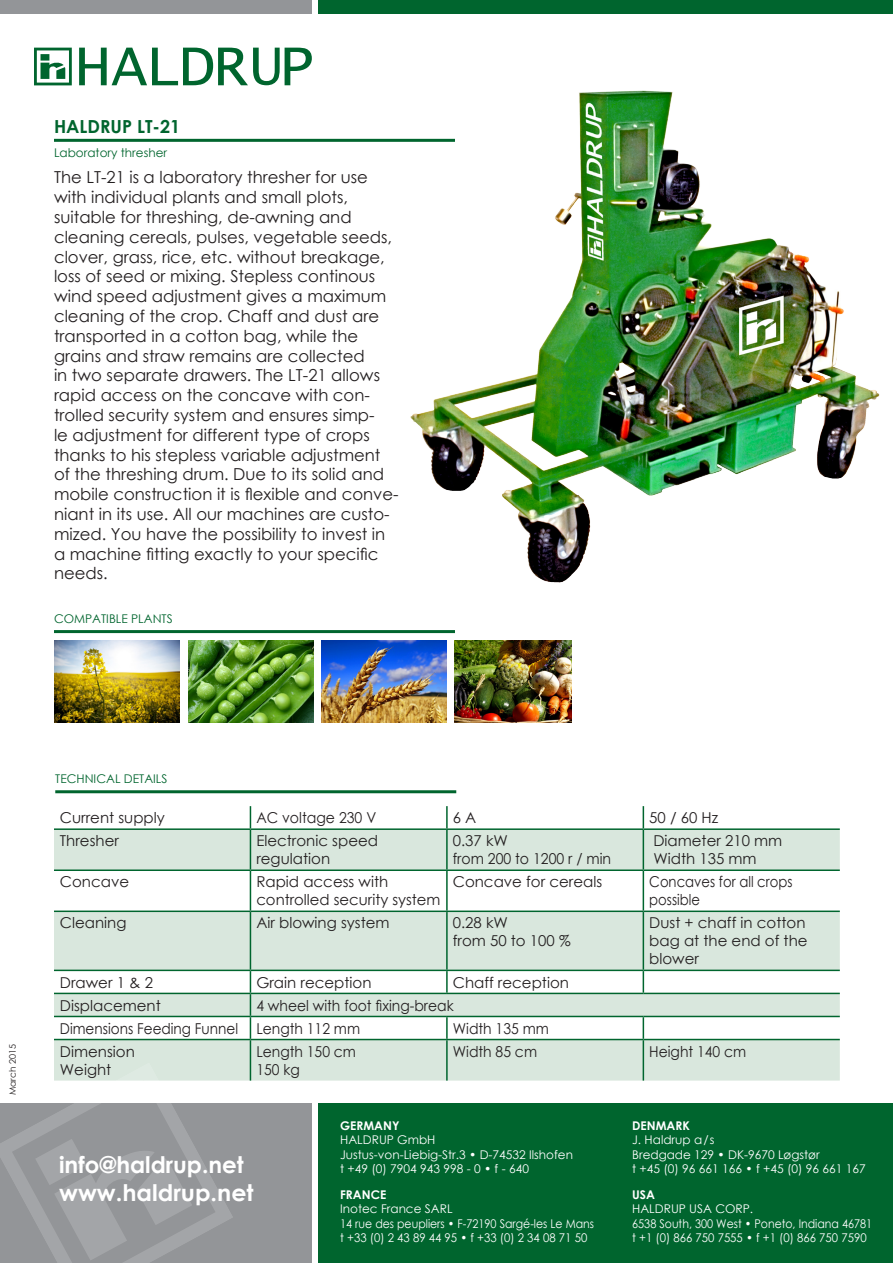
<style>
.page{position:relative;width:893px;height:1263px;background:#fff}
.page>*{position:absolute;margin:0;border:0;box-sizing:border-box;transform-origin:0 0}
.t1{font:700 22.95px "Century Gothic";color:#fff}
.t2{font:700 18px "Century Gothic";color:#00652e}
.t3{font:16.5px/19.8px "Century Gothic";color:#231f20}
.t4{font:15px/18px "Century Gothic";color:#231f20}
.t5{font:15px "Century Gothic";color:#231f20;scale:.93 1}
.t6{font:15px "Century Gothic";color:#231f20;scale:.94 1}
.t7{font:15px "Century Gothic";color:#231f20;scale:.88 1}
.t8{font:15px "Century Gothic";color:#231f20;scale:.91 1}
.t9{font:12px "Century Gothic";color:#fff}
.t10{font:12px "Century Gothic";color:#fff;scale:.91 1}
.t11{font:12px "Century Gothic";color:#fff;scale:.95 1}
.t12{font:12px "Century Gothic";color:#00652e}
.t13{font:700 12px "Century Gothic";color:#fff}
.t14{font:9px "Century Gothic";color:#231f20}
</style>
<div class="page">
<div style="left:0;top:0;width:312px;height:14px;background:#939598"></div>
<div style="left:318px;top:0;width:575px;height:14px;background:#00652e"></div>
<svg style="left:34px;top:48px;width:180px;height:37px"></svg>
<hr style="left:54px;top:139px;width:401px;height:3px;background:#00652e">
<hr style="left:54px;top:630px;width:401px;height:3px;background:#00652e">
<hr style="left:55px;top:790px;width:401px;height:3px;background:#00652e">
<svg style="left:54px;top:830px;width:786px;height:250px;fill:#d9e7dd"></svg>
<svg style="left:250px;top:806px;width:1px;height:22px"></svg>
<hr style="left:446px;top:806px;width:2px;height:22px;background:#00652e">
<svg style="left:643px;top:806px;width:1px;height:22px"></svg>
<hr style="left:54px;top:828px;width:196px;height:2px;background:#00652e">
<hr style="left:250px;top:828px;width:197px;height:2px;background:#00652e">
<hr style="left:250px;top:830px;width:1px;height:39px;background:#00652e">
<hr style="left:447px;top:828px;width:196px;height:2px;background:#00652e">
<hr style="left:446px;top:830px;width:2px;height:39px;background:#00652e">
<hr style="left:643px;top:828px;width:197px;height:2px;background:#00652e">
<hr style="left:643px;top:830px;width:1px;height:39px;background:#00652e">
<hr style="left:54px;top:869px;width:196px;height:2px;background:#00652e">
<hr style="left:250px;top:869px;width:197px;height:2px;background:#00652e">
<hr style="left:250px;top:871px;width:1px;height:39px;background:#00652e">
<hr style="left:447px;top:869px;width:196px;height:2px;background:#00652e">
<hr style="left:446px;top:871px;width:2px;height:39px;background:#00652e">
<hr style="left:643px;top:869px;width:197px;height:2px;background:#00652e">
<hr style="left:643px;top:871px;width:1px;height:39px;background:#00652e">
<hr style="left:54px;top:910px;width:196px;height:2px;background:#00652e">
<hr style="left:250px;top:910px;width:197px;height:2px;background:#00652e">
<hr style="left:250px;top:912px;width:1px;height:57px;background:#00652e">
<hr style="left:447px;top:910px;width:196px;height:2px;background:#00652e">
<hr style="left:446px;top:912px;width:2px;height:57px;background:#00652e">
<hr style="left:643px;top:910px;width:197px;height:2px;background:#00652e">
<hr style="left:643px;top:912px;width:1px;height:57px;background:#00652e">
<hr style="left:54px;top:969px;width:196px;height:2px;background:#00652e">
<hr style="left:250px;top:969px;width:197px;height:2px;background:#00652e">
<hr style="left:447px;top:969px;width:196px;height:2px;background:#00652e">
<hr style="left:446px;top:971px;width:2px;height:22px;background:#00652e">
<hr style="left:643px;top:969px;width:197px;height:2px;background:#00652e">
<svg style="left:643px;top:971px;width:1px;height:22px"></svg>
<hr style="left:54px;top:993px;width:196px;height:1px;background:#00652e">
<hr style="left:250px;top:993px;width:197px;height:1px;background:#00652e">
<hr style="left:447px;top:993px;width:196px;height:1px;background:#00652e">
<hr style="left:643px;top:993px;width:197px;height:1px;background:#00652e">
<hr style="left:54px;top:1016px;width:196px;height:1px;background:#00652e">
<hr style="left:250px;top:1016px;width:197px;height:1px;background:#00652e">
<svg style="left:250px;top:971px;width:1px;height:68px"></svg>
<hr style="left:447px;top:1016px;width:196px;height:1px;background:#00652e">
<hr style="left:446px;top:1017px;width:2px;height:22px;background:#00652e">
<hr style="left:643px;top:1016px;width:197px;height:1px;background:#00652e">
<svg style="left:643px;top:1017px;width:1px;height:22px"></svg>
<hr style="left:54px;top:1039px;width:196px;height:1px;background:#00652e">
<hr style="left:250px;top:1039px;width:197px;height:1px;background:#00652e">
<hr style="left:250px;top:1040px;width:1px;height:40px;background:#00652e">
<hr style="left:447px;top:1039px;width:196px;height:1px;background:#00652e">
<hr style="left:446px;top:1040px;width:2px;height:40px;background:#00652e">
<hr style="left:643px;top:1039px;width:197px;height:1px;background:#00652e">
<hr style="left:643px;top:1040px;width:1px;height:40px;background:#00652e">
<img style="left:54px;top:640px;width:125px;height:82px">
<img style="left:188px;top:640px;width:126px;height:82px">
<img style="left:321px;top:640px;width:126px;height:82px">
<img style="left:454px;top:640px;width:118px;height:82px">
<img style="left:215px;top:48px;width:665px;height:535px">
<div style="left:0;top:1103px;width:312px;height:160px;background:#939598"></div>
<svg style="left:0;top:1062px;width:233px;height:201px"></svg>
<div style="left:318px;top:1103px;width:575px;height:160px;background:#00652e"></div>
<p class="t2" style="left:54px;top:113px;width:128px">HALDRUP LT-21</p>
<p class="t12" style="left:54px;top:144px;width:115px">Laboratory thresher</p>
<p class="t3" style="left:54px;top:167px;width:346px">The LT-21 is a laboratory thresher for use with individual plants and small plots, suitable for threshing, de-awning and cleaning cereals, pulses, vegetable seeds, clover, grass, rice, etc. without breakage, loss of seed or mixing. Stepless continous wind speed adjustment gives a maximum cleaning of the crop. Chaff and dust are transported in a cotton bag, while the grains and straw remains are collected<br>in two separate drawers. The LT-21 allows rapid access on the concave with con&shy;trolled security system and ensures simp-<br>le adjustment for different type of crops thanks to his stepless variable adjustment of the threshing drum. Due to its solid and mobile construction it is flexible and conve&shy;niant in its use. All our machines are custo&shy;mized. You have the possibility to invest in a machine fitting exactly to your specific needs.</p>
<p class="t12" style="left:54px;top:610px;width:120px">COMPATIBLE PLANTS</p>
<p class="t14" style="left:6px;top:1095px;width:52px;rotate:-90deg">March 2015</p>
<p class="t12" style="left:55px;top:770px;width:114px">TECHNICAL DETAILS</p>
<p class="t4" style="left:60px;top:809px;width:106px">Current supply</p>
<p class="t6" style="left:256px;top:807px;width:129px">AC voltage 230 V</p>
<p class="t4" style="left:453px;top:809px;width:25px">6 A</p>
<p class="t4" style="left:649px;top:809px;width:70px">50 / 60 Hz</p>
<p class="t4" style="left:60px;top:832px;width:61px">Thresher</p>
<p class="t4" style="left:256px;top:832px;width:123px">Electronic speed</p>
<p class="t4" style="left:256px;top:850px;width:75px">regulation</p>
<p class="t4" style="left:653px;top:832px;width:130px">Diameter 210 mm</p>
<p class="t4" style="left:653px;top:850px;width:105px">Width 135 mm</p>
<p class="t4" style="left:453px;top:832px;width:57px">0.37 kW</p>
<p class="t6" style="left:453px;top:848px;width:170px">from 200 to 1200 r / min</p>
<p class="t4" style="left:60px;top:873px;width:71px">Concave</p>
<p class="t4" style="left:256px;top:873px;width:133px">Rapid access with</p>
<p class="t4" style="left:256px;top:891px;width:186px">controlled security system</p>
<p class="t4" style="left:453px;top:873px;width:151px">Concave for cereals</p>
<p class="t7" style="left:649px;top:871px;width:164px">Concaves for all crops</p>
<p class="t7" style="left:649px;top:889px;width:59px">possible</p>
<p class="t4" style="left:60px;top:914px;width:68px">Cleaning</p>
<p class="t4" style="left:256px;top:914px;width:135px">Air blowing system</p>
<p class="t4" style="left:453px;top:914px;width:57px">0.28 kW</p>
<p class="t4" style="left:453px;top:932px;width:119px">from 50 to 100 %</p>
<p class="t4" style="left:649px;top:914px;width:160px">Dust + chaff in cotton bag at the end of the blower</p>
<p class="t4" style="left:60px;top:973px;width:95px">Drawer 1 &amp; 2</p>
<p class="t4" style="left:256px;top:973px;width:117px">Grain reception</p>
<p class="t4" style="left:453px;top:973px;width:118px">Chaff reception</p>
<p class="t4" style="left:60px;top:996px;width:102px">Displacement</p>
<p class="t5" style="left:256px;top:995px;width:214px">4 wheel with foot fixing-break</p>
<p class="t8" style="left:60px;top:1018px;width:197px">Dimensions Feeding Funnel</p>
<p class="t5" style="left:256px;top:1018px;width:113px">Length 112 mm</p>
<p class="t5" style="left:453px;top:1018px;width:105px">Width 135 mm</p>
<p class="t4" style="left:60px;top:1042px;width:76px">Dimension</p>
<p class="t4" style="left:60px;top:1060px;width:53px">Weight</p>
<p class="t5" style="left:453px;top:1041px;width:92px">Width 85 cm</p>
<p class="t5" style="left:649px;top:1041px;width:106px">Height 140 cm</p>
<p class="t5" style="left:256px;top:1041px;width:109px">Length 150 cm</p>
<p class="t5" style="left:256px;top:1059px;width:48px">150 kg</p>
<p class="t13" style="left:340px;top:1116px;width:61px">GERMANY</p>
<p class="t9" style="left:340px;top:1132px;width:97px">HALDRUP GmbH</p>
<p class="t9" style="left:340px;top:1146px;width:234px">Justus-von-Liebig-Str.3 • D-74532 Ilshofen</p>
<p class="t9" style="left:340px;top:1160px;width:190px">t +49 (0) 7904 943 998 - 0 • f - 640</p>
<p class="t13" style="left:632px;top:1116px;width:59px">DENMARK</p>
<p class="t9" style="left:632px;top:1132px;width:84px">J. Haldrup a/s</p>
<p class="t9" style="left:632px;top:1146px;width:189px">Bredgade 129 • DK-9670 Løgstør</p>
<p class="t1" style="left:59px;top:1147px;width:186px">info@haldrup.net</p>
<p class="t9" style="left:632px;top:1160px;width:235px">t +45 (0) 96 661 166 • f +45 (0) 96 661 167</p>
<p class="t1" style="left:59px;top:1175px;width:196px">www.haldrup.net</p>
<p class="t13" style="left:340px;top:1185px;width:48px">FRANCE</p>
<p class="t9" style="left:340px;top:1201px;width:114px">Inotec France SARL</p>
<p class="t10" style="left:340px;top:1215px;width:280px">14 rue des peupliers • F-72190 Sargé-les Le Mans</p>
<p class="t11" style="left:340px;top:1229px;width:262px">t +33 (0) 2 43 89 44 95 • f +33 (0) 2 34 08 71 50</p>
<p class="t13" style="left:632px;top:1185px;width:24px">USA</p>
<p class="t9" style="left:632px;top:1201px;width:123px">HALDRUP USA CORP.</p>
<p class="t10" style="left:632px;top:1215px;width:265px">6538 South, 300 West • Poneto, Indiana 46781</p>
<p class="t11" style="left:632px;top:1229px;width:248px">t +1 (0) 866 750 7555 • f +1 (0) 866 750 7590</p>
</div>
